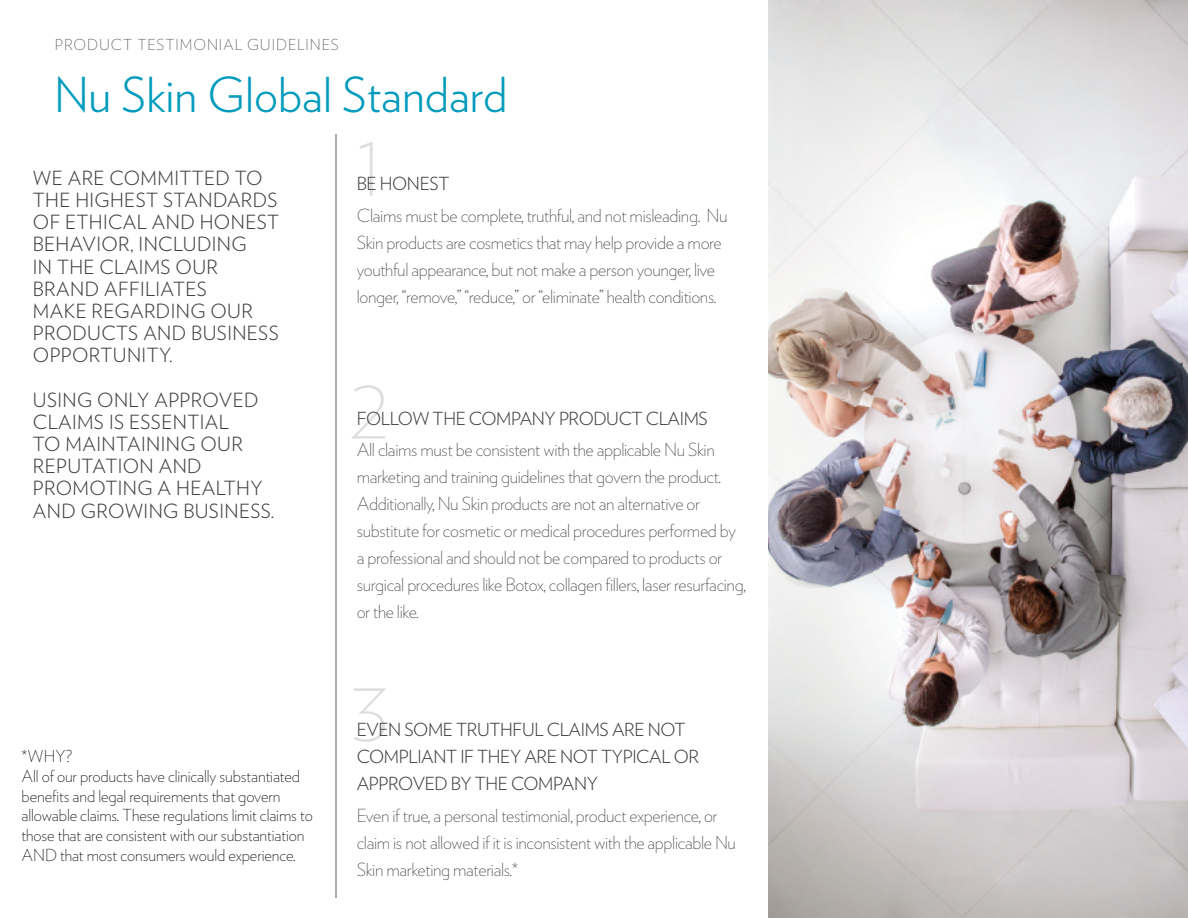
<style>
.page{position:relative;width:1188px;height:918px;background:#fff}
.page>*{position:absolute;margin:0;border:0;box-sizing:border-box;transform-origin:0 0}
.t1{font:200 91.5px "Verlag";color:#414042}
.t2{font:300 48px "Verlag";color:#009bbd}
.t3{font:300 19.5px/22.2px "Verlag";letter-spacing:.02em;color:#414042}
.t4{font:200 18px/27px "Verlag";letter-spacing:-.02em;color:#414042}
.t5{font:300 18px/27px "Verlag";letter-spacing:-.02em;color:#414042}
.t6{font:200 16.5px/19.8px "Verlag";letter-spacing:-.01em;color:#000}
.t7{font:200 15.15px "Verlag";letter-spacing:.06em;color:#414042}
</style>
<div class="page">
<hr style="left:336px;top:134px;width:1px;height:764px;background:#58595b">
<img style="left:768px;top:0;width:420px;height:918px">
<p class="t7" style="left:55px;top:33px;width:286px">PRODUCT TESTIMONIAL GUIDELINES</p>
<h2 class="t2" style="left:54px;top:59px;width:455px">Nu Skin Global Standard</h2>
<p class="t3" style="left:33px;top:166px;width:248px">WE ARE COMMITTED TO<br>THE HIGHEST STANDARDS<br>OF ETHICAL AND HONEST<br>BEHAVIOR, INCLUDING<br>IN THE CLAIMS OUR<br>BRAND AFFILIATES<br>MAKE REGARDING OUR<br>PRODUCTS AND BUSINESS<br>OPPORTUNITY.</p>
<p class="t3" style="left:33px;top:387px;width:243px">USING ONLY APPROVED<br>CLAIMS IS ESSENTIAL<br>TO MAINTAINING OUR<br>REPUTATION AND<br>PROMOTING A HEALTHY<br>AND GROWING BUSINESS.</p>
<p class="t6" style="left:22px;top:745px;width:293px">*WHY?<br>All of our products have clinically substantiated benefits and legal requirements that govern allowable claims. These regulations limit claims to those that are consistent with our substantiation AND that most consumers would experience.</p>
<h1 class="t1" style="left:355px;top:97px;width:31px">1</h1>
<p class="t5" style="left:357px;top:169px;width:94px">BE HONEST</p>
<p class="t4" style="left:357px;top:201px;width:372px">Claims must be complete, truthful, and not misleading. Nu Skin products are cosmetics that may help provide a more youthful appearance, but not make a person younger, live longer, “remove,” “reduce,” or “eliminate” health conditions.</p>
<h1 class="t1" style="left:350px;top:340px;width:41px">2</h1>
<p class="t5" style="left:357px;top:404px;width:353px">FOLLOW THE COMPANY PRODUCT CLAIMS</p>
<p class="t4" style="left:357px;top:435px;width:391px">All claims must be consistent with the applicable Nu Skin marketing and training guidelines that govern the product.<br>Additionally, Nu Skin products are not an alternative or substitute for cosmetic or medical procedures performed by a professional and should not be compared to products or surgical procedures like Botox, collagen fillers, laser resurfacing, or the like.</p>
<h1 class="t1" style="left:351px;top:642px;width:40px">3</h1>
<p class="t5" style="left:357px;top:715px;width:344px">EVEN SOME TRUTHFUL CLAIMS ARE NOT<br>COMPLIANT IF THEY ARE NOT TYPICAL OR<br>APPROVED BY THE COMPANY</p>
<p class="t4" style="left:357px;top:801px;width:381px">Even if true, a personal testimonial, product experience, or claim is not allowed if it is inconsistent with the applicable Nu<br>Skin marketing materials.*</p>
</div>
